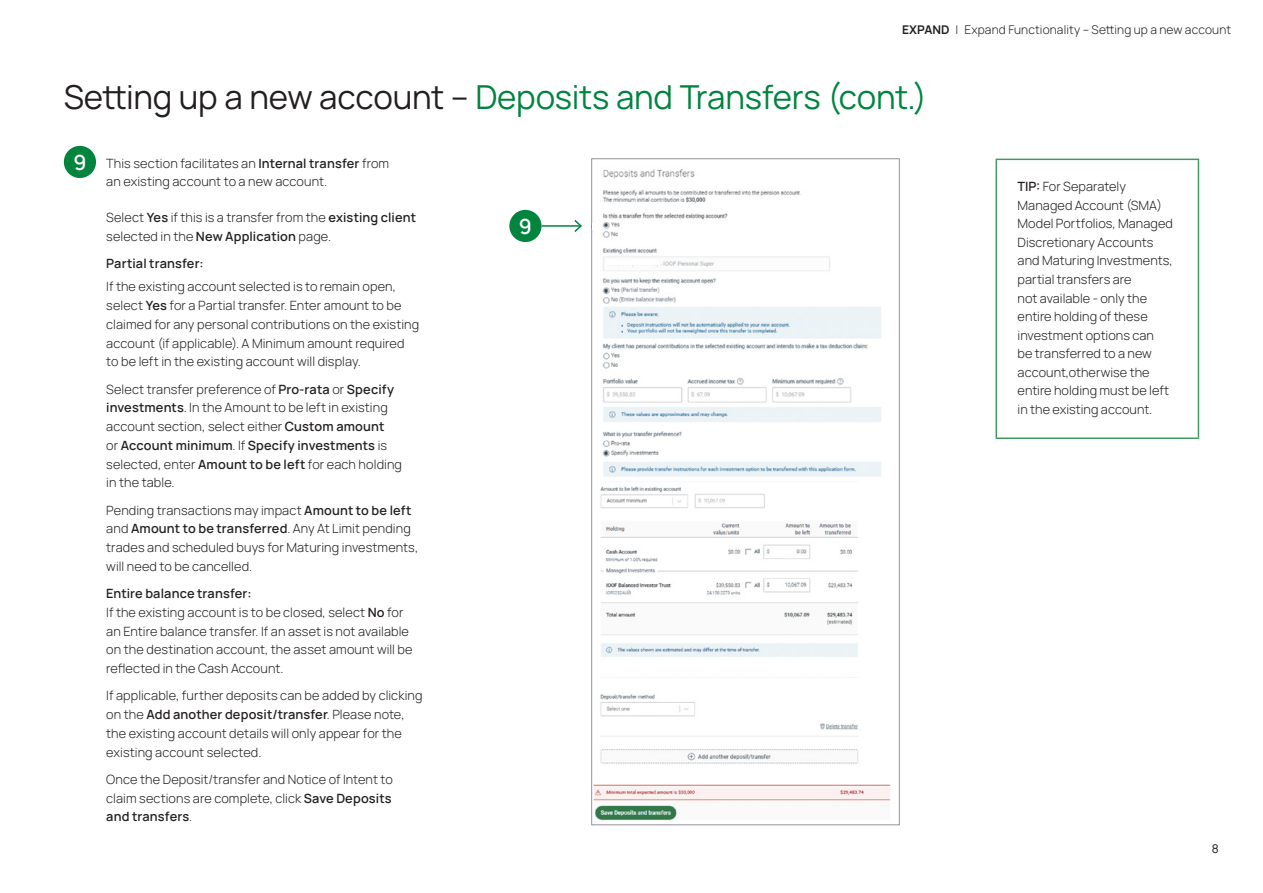
<style>
.page{position:relative;width:1263px;height:893px;background:#fff}
.page>*{position:absolute;margin:0;border:0;box-sizing:border-box;transform-origin:0 0}
._00A_Internal_header{font:33px "Manrope";letter-spacing:-.01em;color:#00843e}
._01_Subhead_1{font:600 21px "Manrope";color:#fff}
._08_Body_Text_Indent{font:300 12.75px/18.8px "Manrope";letter-spacing:.01em;color:#231f20}
._08_Callout_box_text_style{font:300 12.75px/18.6px "Manrope";letter-spacing:.005em;color:#231f20}
._07b_Body_numbered_indents{font:300 12.75px/18.8px "Manrope";letter-spacing:.01em;color:#231f20}
._08_Body_Text_Indent-2{font:600 12.75px "Manrope";letter-spacing:.01em;color:#231f20}
.t1{font:300 12px "Manrope";letter-spacing:.01em;color:#231f20}
.t2{font:12px "Manrope";color:#231f20}
.s1{font-weight:700}
.s2{color:#231f20}
.s3{font-weight:600}
</style>
<div class="page">
<div style="left:64px;top:146px;width:32px;height:32px;background:#00843e;border-radius:50%"></div>
<img style="left:593px;top:169px;width:298px;height:652px">
<svg style="left:593px;top:223px;width:4px;height:6px"></svg>
<div style="left:509px;top:210px;width:32px;height:32px;background:#00843e;border-radius:50%"></div>
<hr style="left:542px;top:225px;width:39px;height:2px;background:#00843e">
<svg style="left:573px;top:220px;width:9px;height:12px"></svg>
<hr style="left:995px;top:160px;width:2px;height:277px;background:#3f9a60">
<hr style="left:1198px;top:160px;width:1px;height:277px;background:#3f9a60">
<hr style="left:995px;top:159px;width:204px;height:1px;background:#3f9a60">
<hr style="left:995px;top:437px;width:204px;height:2px;background:#3f9a60">
<p class="t1" style="left:902px;top:21px;width:331px"><span class="s1">EXPAND</span> | Expand Functionality – Setting up a new account</p>
<p class="_00A_Internal_header" style="left:64px;top:74px;width:865px"><span class="s2">Setting up a new account –</span> Deposits and Transfers (cont.)</p>
<p class="_01_Subhead_1" style="left:73px;top:147px;width:15px">9</p>
<p class="_07b_Body_numbered_indents" style="left:106px;top:153px;width:284px">This section facilitates an <span class="s3">Internal transfer</span> from an existing account to a new account.</p>
<p class="_08_Body_Text_Indent" style="left:106px;top:208px;width:311px">Select <span class="s3">Yes</span> if this is a transfer from the <span class="s3">existing client </span>selected in the <span class="s3">New Application</span> page.</p>
<p class="_08_Body_Text_Indent-2" style="left:106px;top:255px;width:99px">Partial transfer:</p>
<p class="_08_Body_Text_Indent" style="left:106px;top:277px;width:314px">If the existing account selected is to remain open, select <span class="s3">Yes</span> for a Partial transfer. Enter amount to be claimed for any personal contributions on the existing account (if applicable). A Minimum amount required to be left in the existing account will display.</p>
<p class="_08_Body_Text_Indent" style="left:106px;top:379px;width:297px">Select transfer preference of <span class="s3">Pro-rata</span> or <span class="s3">Specify investments</span>. In the Amount to be left in existing account section, select either <span class="s3">Custom amount<br></span>or <span class="s3">Account minimum</span>. If <span class="s3">Specify investments</span> is selected, enter <span class="s3">Amount to be left</span> for each holding in the table.</p>
<p class="_08_Body_Text_Indent" style="left:106px;top:500px;width:313px">Pending transactions may impact <span class="s3">Amount to be left </span>and <span class="s3">Amount to be transferred</span>. Any At Limit pending trades and scheduled buys for Maturing investments, will need to be cancelled.</p>
<p class="_08_Body_Text_Indent" style="left:106px;top:583px;width:308px"><span class="s3">Entire balance transfer:<br></span>If the existing account is to be closed, select <span class="s3">No</span> for an Entire balance transfer. If an asset is not available on the destination account, the asset amount will be reflected in the Cash Account.</p>
<p class="_08_Body_Text_Indent" style="left:106px;top:686px;width:318px">If applicable, further deposits can be added by clicking on the <span class="s3">Add another deposit/transfer</span>. Please note, the existing account details will only appear for the existing account selected.</p>
<p class="_08_Body_Text_Indent" style="left:106px;top:769px;width:288px;text-align:justify">Once the Deposit/transfer and Notice of Intent to claim sections are complete, click <span class="s3">Save Deposits and transfers</span>.</p>
<p class="_01_Subhead_1" style="left:519px;top:211px;width:15px">9</p>
<p class="_08_Callout_box_text_style" style="left:1017px;top:177px;width:157px"><span class="s3">TIP:</span> For Separately<br>Managed Account (SMA)<br>Model Portfolios, Managed<br>Discretionary Accounts and Maturing Investments, partial transfers are<br>not available - only the entire holding of these investment options can<br>be transferred to a new account,otherwise the entire holding must be left in the existing account.</p>
<p class="t2" style="left:1212px;top:840px;width:8px">8</p>
</div>
